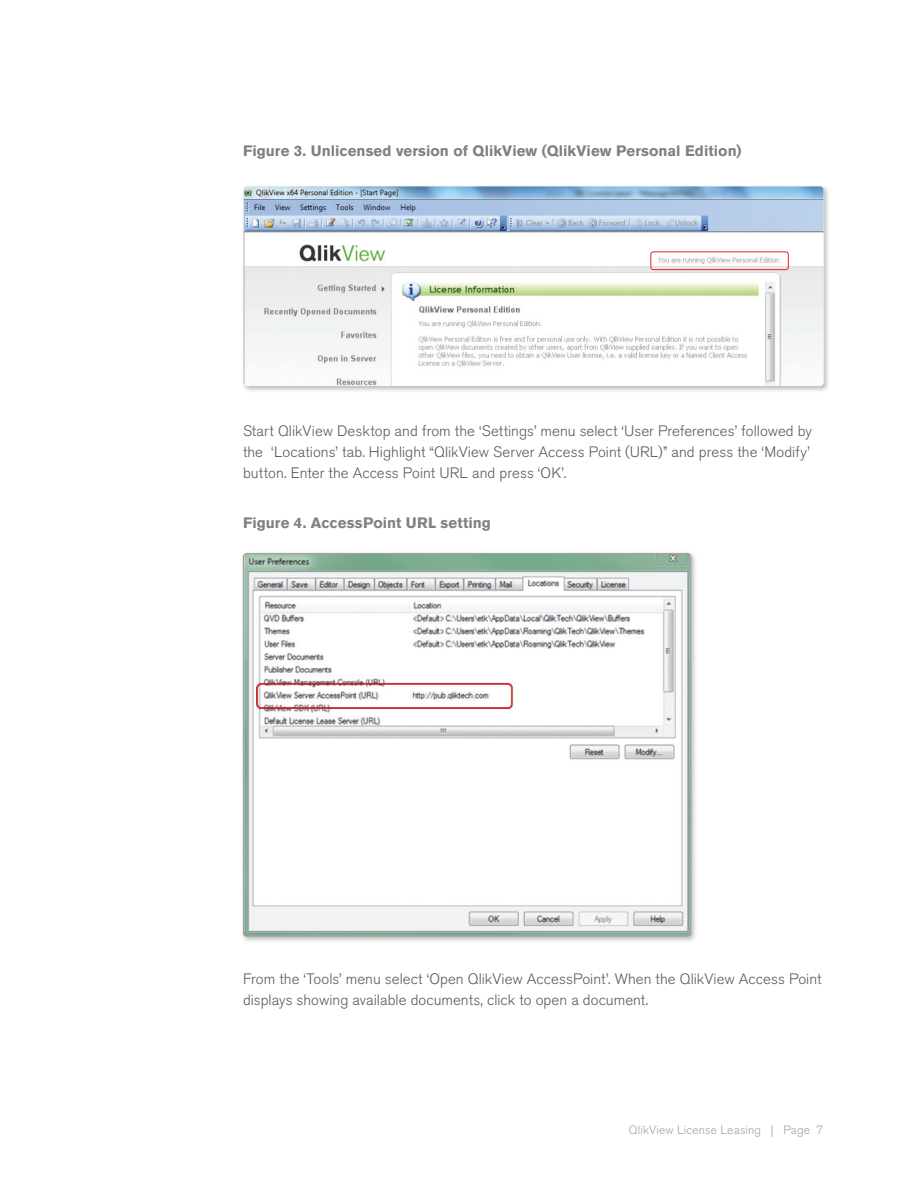
<style>
.page{position:relative;width:918px;height:1188px;background:#fff}
.page>*{position:absolute;margin:0;border:0;box-sizing:border-box;transform-origin:0 0}
.BODY{font:300 15px/21px "Akzidenz Grotesk BQ";letter-spacing:.005em;color:#5a5a5d}
.BODY-2{font:700 15px "Akzidenz Grotesk BQ";letter-spacing:.005em;color:#7e8083}
.t1{font:300 12px "Akzidenz Grotesk BQ";letter-spacing:.01em;color:#a0a1a5}
</style>
<div class="page">
<div style="left:241px;top:184px;width:589px;height:209px;background:#231f20;opacity:.3"></div>
<img style="left:244px;top:186px;width:580px;height:200px">
<div style="left:650px;top:251px;width:139px;height:19px;border:1px solid #ee1d23;border-radius:3px"></div>
<div style="left:240px;top:551px;width:458px;height:392px;background:#231f20;opacity:.3"></div>
<img style="left:243px;top:554px;width:448px;height:382px">
<p class="BODY-2" style="left:243px;top:142px;width:500px">Figure 3. Unlicensed version of QlikView (QlikView Personal Edition)</p>
<p class="BODY" style="left:243px;top:420px;width:571px">Start QlikView Desktop and from the ‘Settings’ menu select ‘User Preferences’ followed by the ‘Locations’ tab. Highlight “QlikView Server Access Point (URL)” and press the ‘Modify’ button. Enter the Access Point URL and press ‘OK’.</p>
<p class="BODY-2" style="left:243px;top:514px;width:250px">Figure 4. AccessPoint URL setting</p>
<p class="BODY" style="left:243px;top:968px;width:580px">From the ‘Tools’ menu select ‘Open QlikView AccessPoint’. When the QlikView Access Point displays showing available documents, click to open a document.</p>
<p class="t1" style="left:629px;top:1123px;width:196px">QlikView License Leasing | Page 7</p>
</div>
